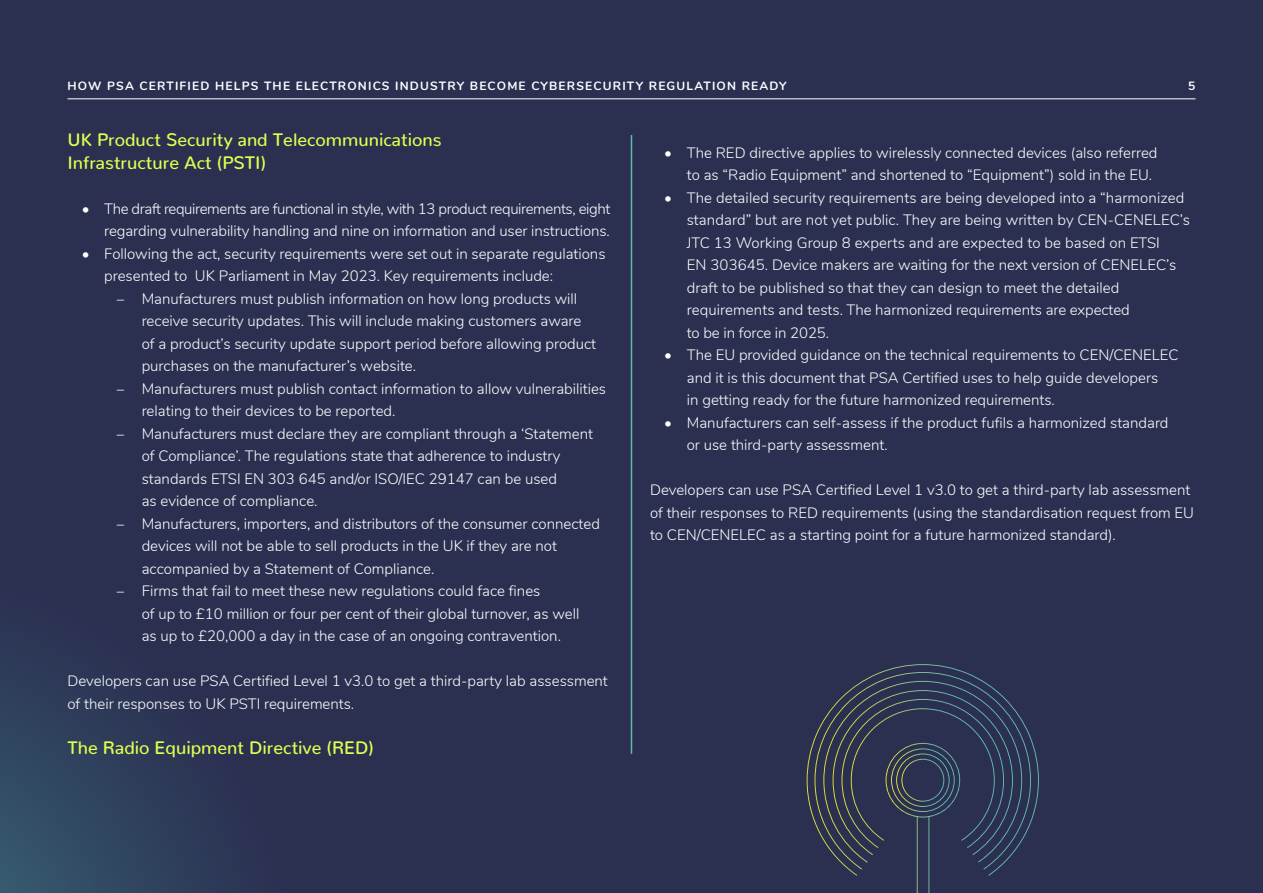
<style>
.page{position:relative;width:1263px;height:893px;background:#2b3051}
.page>*{position:absolute;margin:0;border:0;box-sizing:border-box;transform-origin:0 0}
.t1{font:500 18px/22.5px "Nunito";color:#e0ff4f}
.t2{font:300 15px/22.5px "Nunito";color:#fff}
.t3{font:700 12px "Nunito";letter-spacing:.1em;color:#fff}
.s1{font-weight:400}
</style>
<div class="page">
<hr style="left:68px;top:98px;width:1127px;height:1px;background:#fff">
<svg style="left:0;top:563px;width:294px;height:330px"></svg>
<svg style="left:807px;top:664px;width:232px;height:158px"></svg>
<svg style="left:814px;top:672px;width:217px;height:221px"></svg>
<hr style="left:631px;top:135px;width:1px;height:619px;background:#5dbcab">
<p class="t3" style="left:67px;top:77px;width:721px">HOW PSA CERTIFIED HELPS THE ELECTRONICS INDUSTRY BECOME CYBERSECURITY REGULATION READY</p>
<p class="t3" style="left:1188px;top:77px;width:9px">5</p>
<p class="t1" style="left:67px;top:127px;width:376px">UK Product Security and Telecommunications<br>Infrastructure Act (PSTI)</p>
<p class="t2" style="left:82px;top:196px;width:530px;text-align:right">• The draft requirements are functional in style, with 13 product requirements, eight regarding vulnerability handling and nine on information and user instructions.</p>
<p class="t2" style="left:104px;top:241px;width:503px;text-indent:-22px">• Following the act, security requirements were set out in separate regulations presented to UK Parliament in May 2023. Key requirements include:</p>
<p class="t2" style="left:142px;top:286px;width:456px;text-indent:-25px"><span class="s1">–</span> Manufacturers must publish information on how long products will receive security updates. This will include making customers aware of a product’s security update support period before allowing product purchases on the manufacturer’s website.</p>
<p class="t2" style="left:142px;top:376px;width:466px;text-indent:-25px"><span class="s1">–</span> Manufacturers must publish contact information to allow vulnerabilities relating to their devices to be reported.</p>
<p class="t2" style="left:142px;top:421px;width:453px;text-indent:-25px"><span class="s1">–</span> Manufacturers must declare they are compliant through a ‘Statement of Compliance’. The regulations state that adherence to industry standards ETSI EN 303 645 and/or ISO/IEC 29147 can be used<br>as evidence of compliance.</p>
<p class="t2" style="left:142px;top:511px;width:460px;text-indent:-25px"><span class="s1">–</span> Manufacturers, importers, and distributors of the consumer connected devices will not be able to sell products in the UK if they are not accompanied by a Statement of Compliance.</p>
<p class="t2" style="left:142px;top:579px;width:439px;text-indent:-25px"><span class="s1">–</span> Firms that fail to meet these new regulations could face fines<br>of up to £10 million or four per cent of their global turnover, as well as up to £20,000 a day in the case of an ongoing contravention.</p>
<p class="t2" style="left:67px;top:669px;width:542px">Developers can use PSA Certified Level 1 v3.0 to get a third-party lab assessment of their responses to UK PSTI requirements.</p>
<p class="t1" style="left:67px;top:734px;width:308px">The Radio Equipment Directive (RED)</p>
<p class="t2" style="left:687px;top:140px;width:472px;text-indent:-22px">• The RED directive applies to wirelessly connected devices (also referred to as “Radio Equipment” and shortened to “Equipment”) sold in the EU.</p>
<p class="t2" style="left:687px;top:185px;width:505px;text-indent:-22px">• The detailed security requirements are being developed into a “harmonized standard” but are not yet public. They are being written by CEN-CENELEC’s JTC 13 Working Group 8 experts and are expected to be based on ETSI<br>EN 303645. Device makers are waiting for the next version of CENELEC’s draft to be published so that they can design to meet the detailed requirements and tests. The harmonized requirements are expected<br>to be in force in 2025.</p>
<p class="t2" style="left:687px;top:343px;width:493px;text-indent:-22px">• The EU provided guidance on the technical requirements to CEN/CENELEC and it is this document that PSA Certified uses to help guide developers<br>in getting ready for the future harmonized requirements.</p>
<p class="t2" style="left:687px;top:410px;width:483px;text-indent:-22px">• Manufacturers can self-assess if the product fufils a harmonized standard or use third-party assessment.</p>
<p class="t2" style="left:650px;top:478px;width:545px">Developers can use PSA Certified Level 1 v3.0 to get a third-party lab assessment of their responses to RED requirements (using the standardisation request from EU to CEN/CENELEC as a starting point for a future harmonized standard).</p>
</div>
